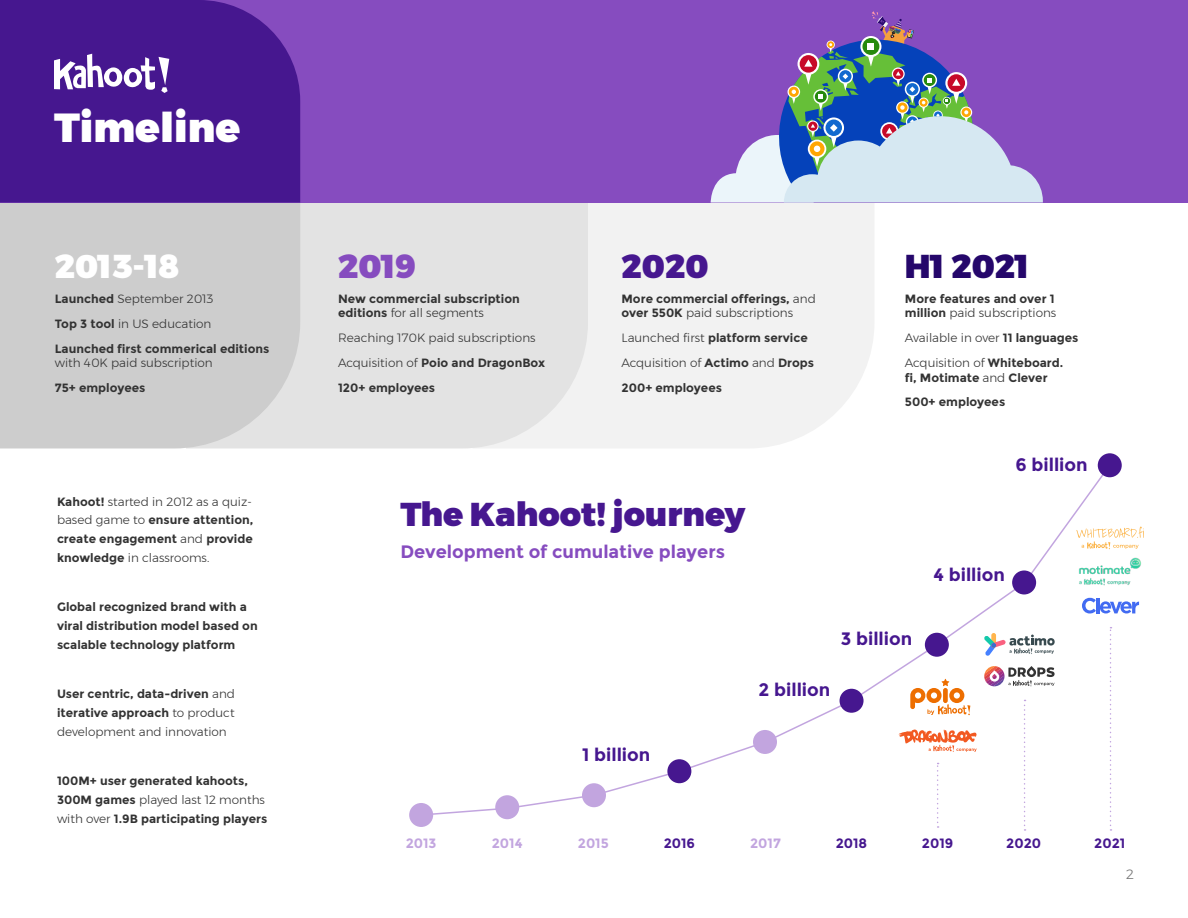
<style>
.page{position:relative;width:1188px;height:918px;background:#fff}
.page>*{position:absolute;margin:0;border:0;box-sizing:border-box;transform-origin:0 0}
.t1{font:900 40.5px "Montserrat";color:#fff}
.t2{font:900 33px "Montserrat";color:#46178f}
.t3{font:900 33px "Montserrat";color:#fff}
.t4{font:900 33px "Montserrat";color:#25076b}
.t5{font:900 33px "Montserrat";color:#864cbf}
.t6{font:700 18px "Montserrat";color:#46178f}
.t7{font:700 18px "Montserrat";color:#864cbf}
.t8{font:700 13.5px "Montserrat";color:#46178f}
.t9{font:700 13.5px "Montserrat";color:#c2a5df}
.t10{font:300 13.5px "Montserrat";color:#737373}
.t11{font:700 12px/18.8px "Montserrat";color:#333}
.t12{font:300 12px/24.9px "Montserrat";color:#333}
.s1{font-weight:300}
.s2{font-weight:700}
</style>
<div class="page">
<svg style="left:424px;top:463px;width:688px;height:354px"></svg>
<div style="left:588px;top:202px;width:286px;height:246px;background:#f2f2f2"></div>
<div style="left:300px;top:202px;width:288px;height:246px;background:#e3e3e3"></div>
<div style="left:0;top:203px;width:300px;height:245px;background:#cdcdcd"></div>
<div style="left:0;top:0;width:1188px;height:202px;background:#864cbf"></div>
<div style="left:0;top:0;width:300px;height:203px;background:#46178f"></div>
<svg style="left:54px;top:54px;width:115px;height:39px;background:#8a6cb8"></svg>
<svg style="left:711px;top:11px;width:332px;height:192px"></svg>
<div style="left:1098px;top:453px;width:24px;height:24px;background:#46178f;border-radius:50%"></div>
<div style="left:925px;top:633px;width:24px;height:24px;background:#46178f;border-radius:50%"></div>
<div style="left:1012px;top:570px;width:24px;height:24px;background:#46178f;border-radius:50%"></div>
<div style="left:840px;top:689px;width:24px;height:24px;background:#46178f;border-radius:50%"></div>
<div style="left:667px;top:759px;width:24px;height:24px;background:#46178f;border-radius:50%"></div>
<div style="left:753px;top:730px;width:24px;height:24px;background:#c2a5df;border-radius:50%"></div>
<div style="left:582px;top:783px;width:24px;height:24px;background:#c2a5df;border-radius:50%"></div>
<div style="left:495px;top:795px;width:24px;height:24px;background:#c2a5df;border-radius:50%"></div>
<div style="left:409px;top:803px;width:24px;height:24px;background:#c2a5df;border-radius:50%"></div>
<svg style="left:910px;top:679px;width:60px;height:36px"></svg>
<svg style="left:899px;top:729px;width:78px;height:23px"></svg>
<div style="left:991px;top:633px;width:5px;height:15px;background:#ffb54d;border-radius:2px"></div>
<svg style="left:984px;top:635px;width:71px;height:21px"></svg>
<svg style="left:937px;top:763px;width:2px;height:65px"></svg>
<svg style="left:1024px;top:700px;width:2px;height:131px"></svg>
<svg style="left:1110px;top:627px;width:2px;height:204px"></svg>
<svg style="left:984px;top:666px;width:71px;height:20px"></svg>
<svg style="left:1076px;top:527px;width:68px;height:22px"></svg>
<img style="left:1076px;top:554px;width:65px;height:33px">
<svg style="left:1082px;top:598px;width:57px;height:16px"></svg>
<h1 class="t1" style="left:54px;top:94px;width:188px">Timeline</h1>
<h2 class="t3" style="left:55px;top:239px;width:127px">2013-18</h2>
<p class="t11" style="left:55px;top:286px;width:216px;line-height:24.9px">Launched <span class="s1">September 2013<br></span>Top 3 tool <span class="s1">in US education<br></span>Launched first commerical editions</p>
<p class="t12" style="left:55px;top:350px;width:160px">with 40K paid subscription</p>
<p class="t11" style="left:55px;top:378px;width:92px">75+ employees</p>
<p class="t11" style="left:57px;top:492px;width:198px">Kahoot! <span class="s1">started in 2012 as a quiz&shy;based game to</span> ensure attention, create engagement <span class="s1">and</span> provide knowledge <span class="s1">in classrooms.</span></p>
<p class="t11" style="left:57px;top:598px;width:202px">Global recognized brand with a viral distribution model based on scalable technology platform</p>
<p class="t11" style="left:57px;top:685px;width:180px;text-align:justify">User centric, data-driven <span class="s1">and </span>iterative approach <span class="s1">to product development and innovation</span></p>
<p class="t11" style="left:57px;top:772px;width:212px">100M+ user generated kahoots,<br>300M games <span class="s1">played last 12 months with over</span> 1.9B participating players</p>
<h2 class="t5" style="left:338px;top:239px;width:80px">2019</h2>
<p class="t11" style="left:338px;top:292px;width:183px;line-height:14.4px">New commercial subscription editions <span class="s1">for all segments</span></p>
<p class="t12" style="left:338px;top:325px;width:208px">Reaching 170K paid subscriptions<br>Acquisition of <span class="s2">Poio and DragonBox<br>120+ employees</span></p>
<h2 class="t2" style="left:622px;top:239px;width:89px">2020</h2>
<p class="t11" style="left:622px;top:292px;width:196px;line-height:14.4px">More commercial offerings, <span class="s1">and </span>over 550K <span class="s1">paid subscriptions</span></p>
<p class="t11" style="left:622px;top:326px;width:194px;line-height:24.9px"><span class="s1">Launched first</span> platform service<br><span class="s1">Acquisition of</span> Actimo <span class="s1">and</span> Drops<br>200+ employees</p>
<h2 class="t2" style="left:400px;top:487px;width:346px">The Kahoot! journey</h2>
<h3 class="t7" style="left:400px;top:541px;width:326px">Development of cumulative players</h3>
<h2 class="t4" style="left:905px;top:239px;width:126px">H1 2021</h2>
<p class="t11" style="left:905px;top:292px;width:153px;line-height:14.4px">More features and over 1 million <span class="s1">paid subscriptions</span></p>
<p class="t12" style="left:905px;top:325px;width:175px">Available in over <span class="s2">11 languages<br></span>Acquisition of <span class="s2">Whiteboard.</span></p>
<p class="t11" style="left:905px;top:365px;width:144px;line-height:24.9px">fi, Motimate <span class="s1">and</span> Clever<br>500+ employees</p>
<h3 class="t6" style="left:1015px;top:454px;width:74px">6 billion</h3>
<h3 class="t6" style="left:933px;top:564px;width:73px">4 billion</h3>
<h3 class="t6" style="left:841px;top:628px;width:73px">3 billion</h3>
<h3 class="t6" style="left:759px;top:679px;width:73px">2 billion</h3>
<h3 class="t6" style="left:582px;top:744px;width:70px">1 billion</h3>
<p class="t9" style="left:406px;top:835px;width:32px">2013</p>
<p class="t9" style="left:492px;top:835px;width:32px">2014</p>
<p class="t9" style="left:578px;top:835px;width:32px">2015</p>
<p class="t8" style="left:664px;top:835px;width:33px">2016</p>
<p class="t9" style="left:750px;top:835px;width:32px">2017</p>
<p class="t8" style="left:836px;top:835px;width:33px">2018</p>
<p class="t8" style="left:922px;top:835px;width:33px">2019</p>
<p class="t8" style="left:1006px;top:835px;width:36px">2020</p>
<p class="t8" style="left:1094px;top:835px;width:33px">2021</p>
<p class="t10" style="left:1126px;top:864px;width:9px">2</p>
</div>
